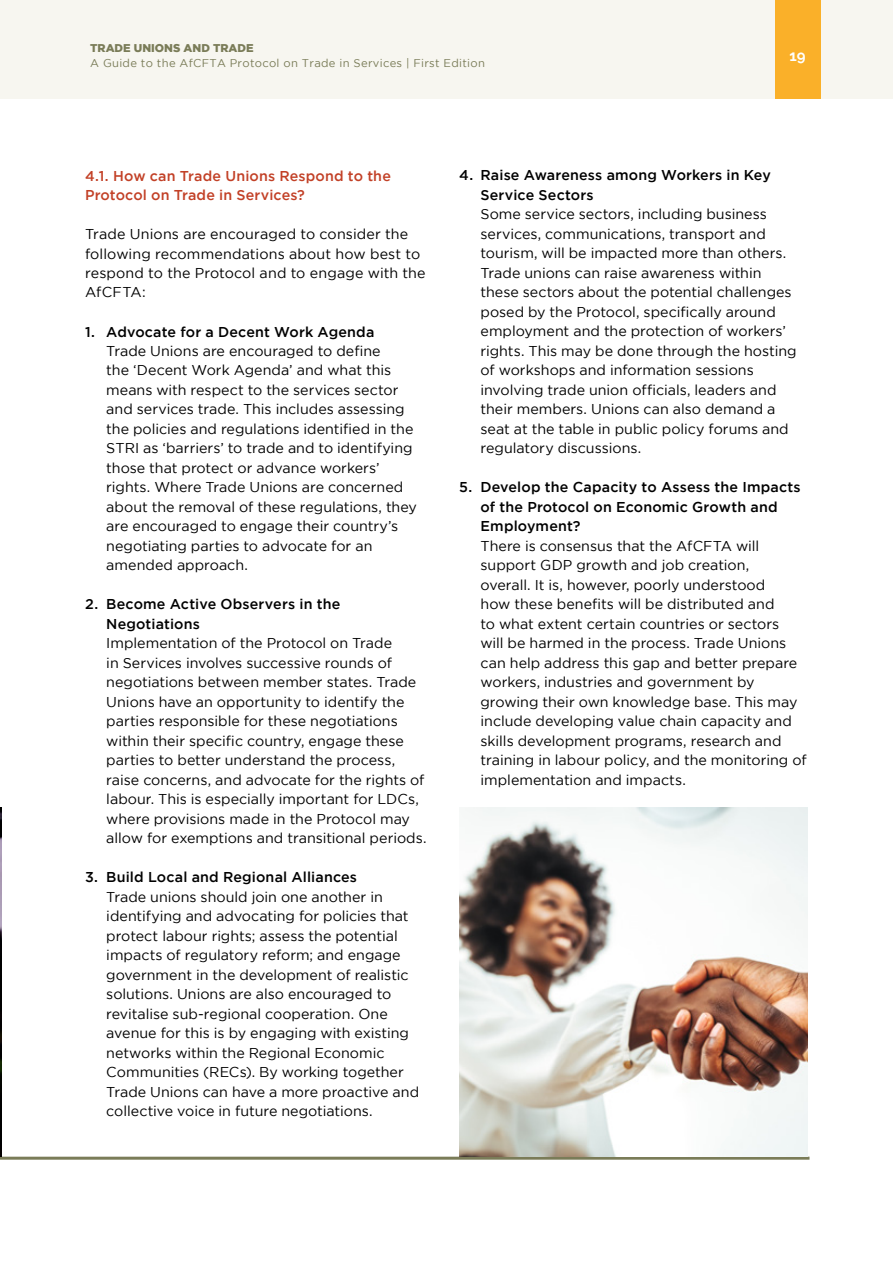
<style>
.page{position:relative;width:893px;height:1263px;background:#fff}
.page>*{position:absolute;margin:0;border:0;box-sizing:border-box;transform-origin:0 0}
.t1{font:700 15px "Raleway";color:#fff}
.t2{font:14.25px/19.5px "Gotham";color:#000}
.t3{font:500 14.25px/19.5px "Gotham";letter-spacing:.01em;color:#000}
.t4{font:500 14.25px/19.5px "Gotham";letter-spacing:.01em;color:#c24026}
.t5{font:11.25px "Gotham";letter-spacing:.025em;color:#7a7c58}
.t6{font:900 11.25px "Gotham";color:#7a7c58}
</style>
<div class="page">
<div style="left:0;top:0;width:893px;height:99px;background:#f7f6f0"></div>
<div style="left:774px;top:0;width:46px;height:99px;background:#fab029"></div>
<hr style="left:0;top:1157px;width:809px;height:3px;background:#7a7c58">
<img style="left:0;top:808px;width:1px;height:349px">
<img style="left:459px;top:808px;width:349px;height:349px">
<p class="t6" style="left:90px;top:42px;width:165px">TRADE UNIONS AND TRADE</p>
<p class="t5" style="left:90px;top:57px;width:396px">A Guide to the AfCFTA Protocol on Trade in Services | First Edition</p>
<p class="t1" style="left:789px;top:47px;width:18px">19</p>
<p class="t4" style="left:85px;top:165px;width:307px">4.1. How can Trade Unions Respond to the<br>Protocol on Trade in Services?</p>
<p class="t2" style="left:85px;top:224px;width:342px">Trade Unions are encouraged to consider the following recommendations about how best to respond to the Protocol and to engage with the AfCFTA:</p>
<p class="t3" style="left:85px;top:321px;width:291px">1. Advocate for a Decent Work Agenda</p>
<p class="t2" style="left:106px;top:341px;width:312px">Trade Unions are encouraged to define<br>the ‘Decent Work Agenda’ and what this means with respect to the services sector and services trade. This includes assessing the policies and regulations identified in the STRI as ‘barriers’ to trade and to identifying those that protect or advance workers’ rights. Where Trade Unions are concerned about the removal of these regulations, they are encouraged to engage their country’s negotiating parties to advocate for an amended approach.</p>
<p class="t3" style="left:106px;top:594px;width:236px;text-indent:-21px">2. Become Active Observers in the<br>Negotiations</p>
<p class="t2" style="left:106px;top:633px;width:322px">Implementation of the Protocol on Trade<br>in Services involves successive rounds of negotiations between member states. Trade Unions have an opportunity to identify the parties responsible for these negotiations within their specific country, engage these parties to better understand the process, raise concerns, and advocate for the rights of labour. This is especially important for LDCs, where provisions made in the Protocol may allow for exemptions and transitional periods.</p>
<p class="t3" style="left:85px;top:867px;width:273px">3. Build Local and Regional Alliances</p>
<p class="t2" style="left:106px;top:887px;width:314px">Trade unions should join one another in identifying and advocating for policies that protect labour rights; assess the potential impacts of regulatory reform; and engage government in the development of realistic solutions. Unions are also encouraged to revitalise sub-regional cooperation. One avenue for this is by engaging with existing networks within the Regional Economic Communities (RECs). By working together Trade Unions can have a more proactive and collective voice in future negotiations.</p>
<p class="t3" style="left:480px;top:165px;width:292px;text-indent:-21px">4. Raise Awareness among Workers in Key<br>Service Sectors</p>
<p class="t2" style="left:480px;top:204px;width:318px">Some service sectors, including business services, communications, transport and tourism, will be impacted more than others.<br>Trade unions can raise awareness within these sectors about the potential challenges posed by the Protocol, specifically around employment and the protection of workers’ rights. This may be done through the hosting of workshops and information sessions involving trade union officials, leaders and their members. Unions can also demand a seat at the table in public policy forums and regulatory discussions.</p>
<p class="t3" style="left:480px;top:477px;width:322px;text-indent:-21px">5. Develop the Capacity to Assess the Impacts of the Protocol on Economic Growth and<br>Employment?</p>
<p class="t2" style="left:480px;top:536px;width:328px">There is consensus that the AfCFTA will support GDP growth and job creation,<br>overall. It is, however, poorly understood<br>how these benefits will be distributed and<br>to what extent certain countries or sectors<br>will be harmed in the process. Trade Unions can help address this gap and better prepare workers, industries and government by growing their own knowledge base. This may include developing value chain capacity and skills development programs, research and training in labour policy, and the monitoring of implementation and impacts.</p>
</div>
